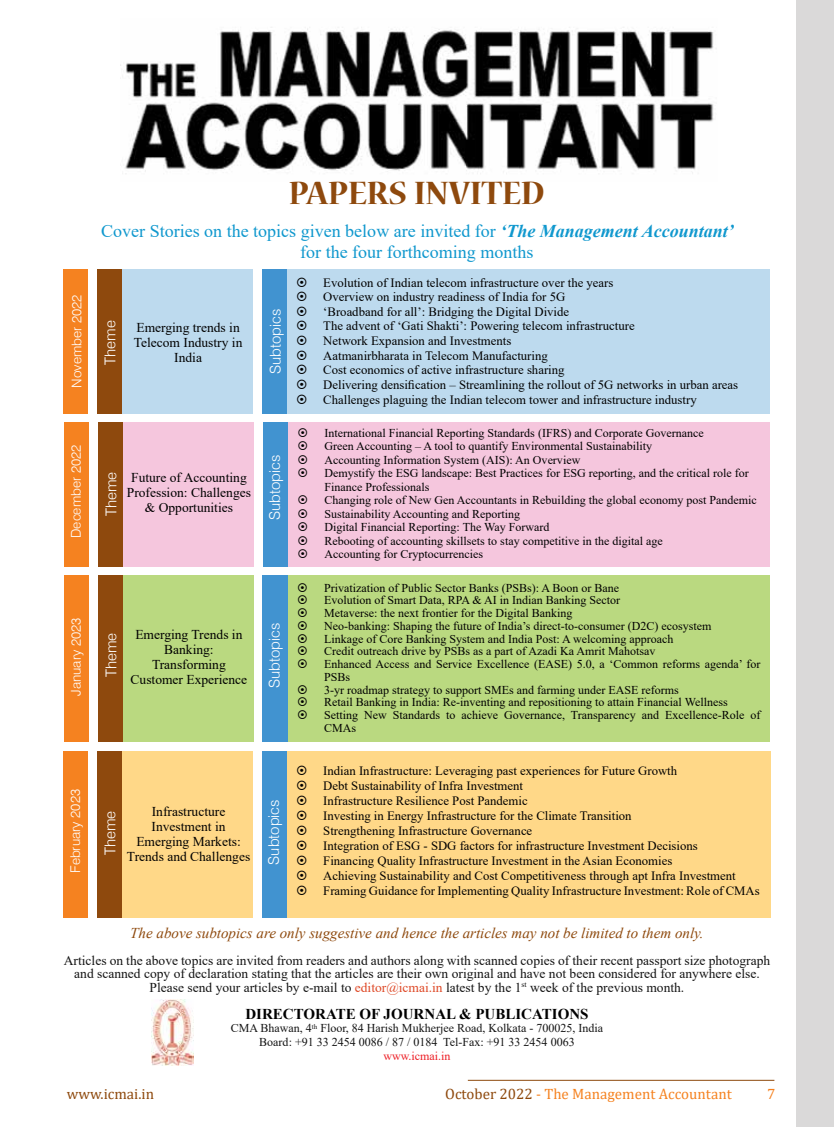
<style>
.page{position:relative;width:834px;height:1127px;background:#fff}
.page>*{position:absolute;margin:0;border:0;box-sizing:border-box;transform-origin:0 0}
.t1{font:700 36px "Nueva Std";color:#8e490d}
.t2{font:18px/21px "Times New Roman";color:#1098ce;text-align:center}
.t3{font:italic 15px "Times New Roman";color:#8e490d}
.t4{font:300 15px "Swiss 721 BT";color:#fff}
.t5{font:15px "Cambria";color:#f58220}
.t6{font:700 15px "Times New Roman";color:#000}
.t7{font:15px "Cambria";color:#8e490d}
.t8{font:13.5px/13.5px "Times New Roman";color:#141414;text-align:center}
.t9{font:13.5px/15px "Times New Roman";color:#000;text-align:center}
.t10{font:300 13.5px "Swiss 721 BT";color:#fff}
.t11{font:12.75px/14.5px "Times New Roman";color:#000}
.t12{font:12px/12.8px "Times New Roman";color:#000}
.t13{font:12px/13.5px "Times New Roman";color:#141414;text-align:center}
.t14{font:12px "Times New Roman";color:#ed1d24}
.s1{font-weight:700;font-style:italic}
.s2{color:#de4826}
.s3{color:#8e490d}
</style>
<div class="page">
<hr style="left:468px;top:1080px;width:306px;height:1px;background:#8e490d">
<div style="left:795px;top:0;width:38px;height:1127px;background:#dad9d9"></div>
<img style="left:120px;top:27px;width:594px;height:147px">
<img style="left:151px;top:999px;width:43px;height:67px">
<div style="left:64px;top:422px;width:25px;height:144px;background:#f58220"></div>
<div style="left:98px;top:422px;width:156px;height:144px;background:#f5c6dd"></div>
<div style="left:98px;top:422px;width:25px;height:144px;background:#8e490d"></div>
<div style="left:286px;top:422px;width:483px;height:144px;background:#f5c6dd"></div>
<div style="left:263px;top:422px;width:25px;height:144px;background:#4193d0"></div>
<div style="left:63px;top:269px;width:25px;height:145px;background:#f58220"></div>
<div style="left:97px;top:269px;width:156px;height:145px;background:#bddaee"></div>
<div style="left:97px;top:269px;width:25px;height:145px;background:#8e490d"></div>
<div style="left:285px;top:269px;width:484px;height:145px;background:#bddaee"></div>
<div style="left:262px;top:269px;width:25px;height:145px;background:#4193d0"></div>
<div style="left:64px;top:576px;width:25px;height:166px;background:#f58220"></div>
<div style="left:98px;top:576px;width:156px;height:166px;background:#bad980"></div>
<div style="left:98px;top:576px;width:25px;height:166px;background:#8e490d"></div>
<div style="left:286px;top:576px;width:484px;height:166px;background:#bad980"></div>
<div style="left:262px;top:576px;width:26px;height:166px;background:#4193d0"></div>
<div style="left:63px;top:752px;width:25px;height:166px;background:#f58220"></div>
<div style="left:97px;top:752px;width:156px;height:166px;background:#ffd888"></div>
<div style="left:97px;top:752px;width:25px;height:166px;background:#8e490d"></div>
<div style="left:281px;top:752px;width:489px;height:166px;background:#ffd888"></div>
<div style="left:262px;top:752px;width:25px;height:166px;background:#4193d0"></div>
<p class="t10" style="left:69px;top:388px;width:95px;rotate:-90deg">November 2022</p>
<p class="t10" style="left:68px;top:538px;width:95px;rotate:-90deg">December 2022</p>
<p class="t10" style="left:68px;top:696px;width:80px;rotate:-90deg">January 2023</p>
<p class="t10" style="left:67px;top:873px;width:85px;rotate:-90deg">February 2023</p>
<h1 class="t1" style="left:289px;top:176px;width:257px">PAPERS INVITED</h1>
<h2 class="t2" style="left:101px;top:220px;width:634px">Cover Stories on the topics given below are invited for <span class="s1">‘The Management Accountant’ </span>for the four forthcoming months</h2>
<p class="t4" style="left:101px;top:365px;width:46px;rotate:-90deg">Theme</p>
<p class="t4" style="left:266px;top:374px;width:67px;rotate:-90deg">Subtopics</p>
<p class="t9" style="left:134px;top:320px;width:110px">Emerging trends in<br>Telecom Industry in<br>India</p>
<p class="t4" style="left:102px;top:516px;width:46px;rotate:-90deg">Theme</p>
<p class="t9" style="left:127px;top:470px;width:126px">Future of Accounting<br>Profession: Challenges &amp; Opportunities</p>
<p class="t4" style="left:265px;top:520px;width:67px;rotate:-90deg">Subtopics</p>
<p class="t4" style="left:102px;top:677px;width:46px;rotate:-90deg">Theme</p>
<p class="t4" style="left:265px;top:688px;width:67px;rotate:-90deg">Subtopics</p>
<p class="t9" style="left:131px;top:626px;width:118px">Emerging Trends in<br>Banking:<br>Transforming<br>Customer Experience</p>
<p class="t4" style="left:101px;top:855px;width:46px;rotate:-90deg">Theme</p>
<p class="t4" style="left:265px;top:864px;width:67px;rotate:-90deg">Subtopics</p>
<p class="t9" style="left:127px;top:804px;width:125px">Infrastructure<br>Investment in<br>Emerging Markets:<br>Trends and Challenges</p>
<p class="t11" style="left:323px;top:275px;width:416px">Evolution of Indian telecom infrastructure over the years<br>Overview on industry readiness of India for 5G<br>‘Broadband for all’: Bridging the Digital Divide<br>The advent of ‘Gati Shakti’: Powering telecom infrastructure<br>Network Expansion and Investments<br>Aatmanirbharata in Telecom Manufacturing<br>Cost economics of active infrastructure sharing<br>Delivering densification – Streamlining the rollout of 5G networks in urban areas Challenges plaguing the Indian telecom tower and infrastructure industry</p>
<p class="t12" style="left:324px;top:426px;width:433px;line-height:13.5px">International Financial Reporting Standards (IFRS) and Corporate Governance<br>Green Accounting – A tool to quantify Environmental Sustainability<br>Accounting Information System (AIS): An Overview<br>Demystify the ESG landscape: Best Practices for ESG reporting, and the critical role for Finance Professionals<br>Changing role of New Gen Accountants in Rebuilding the global economy post Pandemic Sustainability Accounting and Reporting<br>Digital Financial Reporting: The Way Forward<br>Rebooting of accounting skillsets to stay competitive in the digital age<br>Accounting for Cryptocurrencies</p>
<p class="t12" style="left:324px;top:581px;width:438px">Privatization of Public Sector Banks (PSBs): A Boon or Bane<br>Evolution of Smart Data, RPA &amp; AI in Indian Banking Sector<br>Metaverse: the next frontier for the Digital Banking<br>Neo-banking: Shaping the future of India’s direct-to-consumer (D2C) ecosystem<br>Linkage of Core Banking System and India Post: A welcoming approach<br>Credit outreach drive by PSBs as a part of Azadi Ka Amrit Mahotsav<br>Enhanced Access and Service Excellence (EASE) 5.0, a ‘Common reforms agenda’ for PSBs<br>3-yr roadmap strategy to support SMEs and farming under EASE reforms<br>Retail Banking in India: Re-inventing and repositioning to attain Financial Wellness Setting New Standards to achieve Governance, Transparency and Excellence-Role of CMAs</p>
<p class="t11" style="left:323px;top:763px;width:438px;line-height:15px">Indian Infrastructure: Leveraging past experiences for Future Growth<br>Debt Sustainability of Infra Investment<br>Infrastructure Resilience Post Pandemic<br>Investing in Energy Infrastructure for the Climate Transition<br>Strengthening Infrastructure Governance<br>Integration of ESG - SDG factors for infrastructure Investment Decisions<br>Financing Quality Infrastructure Investment in the Asian Economies<br>Achieving Sustainability and Cost Competitiveness through apt Infra Investment Framing Guidance for Implementing Quality Infrastructure Investment: Role of CMAs</p>
<p class="t3" style="left:130px;top:922px;width:575px">The above subtopics are only suggestive and hence the articles may not be limited to them only.</p>
<p class="t8" style="left:64px;top:953px;width:707px">Articles on the above topics are invited from readers and authors along with scanned copies of their recent passport size photograph and scanned copy of declaration stating that the articles are their own original and have not been considered for anywhere else.<br>Please send your articles by e-mail to <span class="s2">editor@icmai.in</span> latest by the 1<sup>st</sup> week of the previous month.</p>
<p class="t6" style="left:245px;top:1003px;width:344px">DIRECTORATE OF JOURNAL &amp; PUBLICATIONS</p>
<p class="t13" style="left:231px;top:1021px;width:373px">CMA Bhawan, 4<sup>th</sup> Floor, 84 Harish Mukherjee Road, Kolkata - 700025, India<br>Board: +91 33 2454 0086 / 87 / 0184 Tel-Fax: +91 33 2454 0063</p>
<p class="t14" style="left:383px;top:1047px;width:69px">www.icmai.in</p>
<p class="t7" style="left:67px;top:1085px;width:89px">www.icmai.in</p>
<p class="t5" style="left:445px;top:1085px;width:288px"><span class="s3">October 2022</span> - The Management Accountant</p>
<p class="t5" style="left:766px;top:1085px;width:10px">7</p>
</div>
